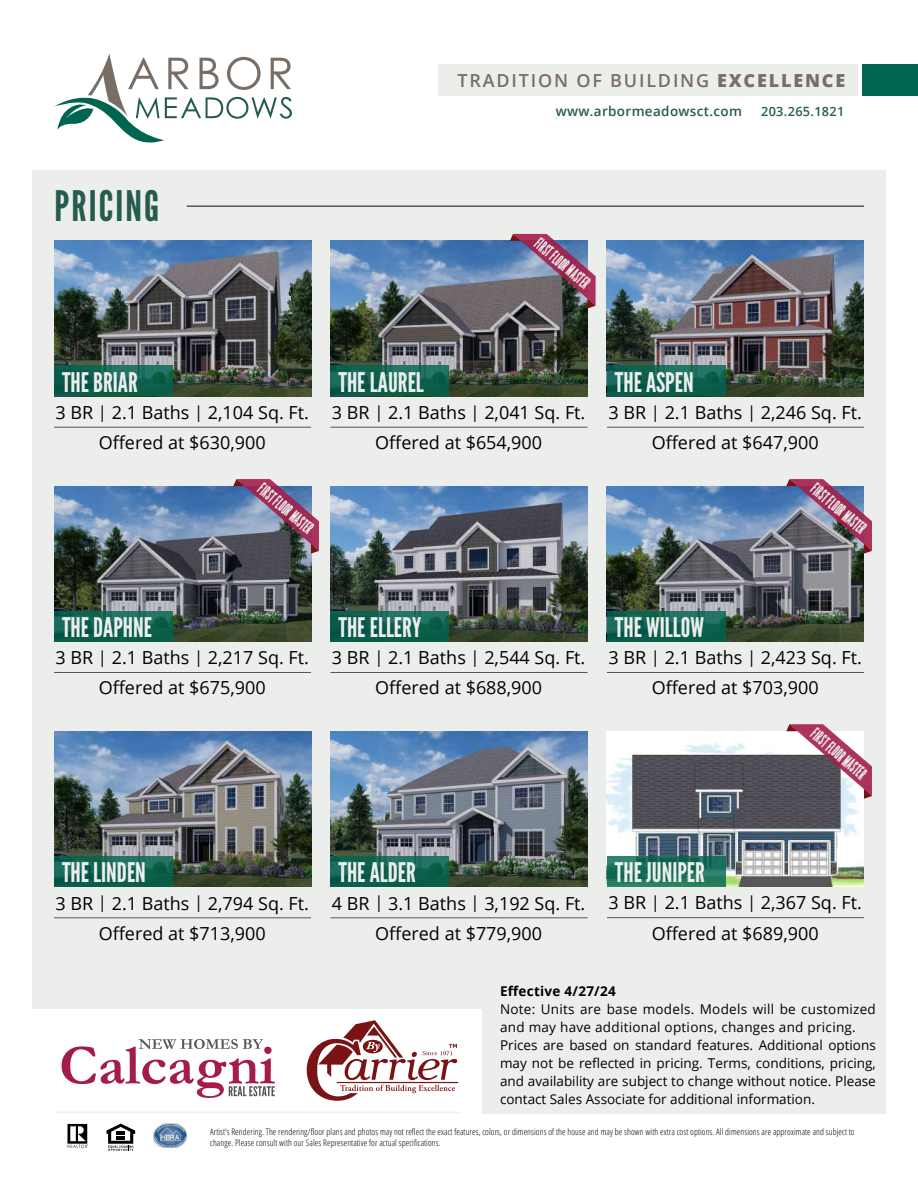
<style>
.page{position:relative;width:918px;height:1188px;background:#fff}
.page>*{position:absolute;margin:0;border:0;box-sizing:border-box;transform-origin:0 0}
.t1{font:42px "League Gothic";letter-spacing:.05em;color:#255c4f}
.t2{font:27px "League Gothic";color:#eceeec}
.t3{font:18px "Open Sans";color:#000}
.t4{font:600 18px "Open Sans";letter-spacing:.1em;color:#796e66}
.t5{font:condensed 16.5px "League Gothic";color:#eceeec}
.t6{font:13.5px/18px "Open Sans";color:#000}
.t7{font:600 13.5px "Open Sans";letter-spacing:.025em;color:#255c4f}
.t8{font:700 13.5px "Open Sans";letter-spacing:.02em;color:#000}
.t9{font:600 12.75px "Open Sans";letter-spacing:.025em;color:#255c4f}
.t10{font:300 9px/10.8px "Open Sans Condensed";letter-spacing:.01em;color:#000}
.s1{font-weight:800}
.s2{font-size:16.5px}
</style>
<div class="page">
<div style="left:438px;top:64px;width:420px;height:32px;background:#eceeec"></div>
<div style="left:862px;top:64px;width:56px;height:32px;background:#006550"></div>
<svg style="left:54px;top:53px;width:238px;height:90px"></svg>
<hr style="left:55px;top:1112px;width:404px;height:1px;background:#eceeec">
<svg style="left:107px;top:1124px;width:28px;height:27px"></svg>
<svg style="left:68px;top:1124px;width:20px;height:24px"></svg>
<img style="left:153px;top:1124px;width:34px;height:24px">
<svg style="left:306px;top:1020px;width:152px;height:81px"></svg>
<svg style="left:62px;top:1039px;width:213px;height:59px"></svg>
<div style="left:32px;top:170px;width:854px;height:839px;background:#eceeec"></div>
<hr style="left:187px;top:205px;width:677px;height:2px;background:#55575a">
<div style="left:483px;top:980px;width:403px;height:134px;background:#eceeec"></div>
<img style="left:54px;top:241px;width:257px;height:155px">
<img style="left:54px;top:486px;width:257px;height:156px">
<img style="left:54px;top:731px;width:257px;height:156px">
<img style="left:607px;top:241px;width:257px;height:155px">
<img style="left:607px;top:486px;width:257px;height:156px">
<img style="left:607px;top:734px;width:257px;height:153px">
<img style="left:331px;top:241px;width:257px;height:155px">
<img style="left:331px;top:486px;width:257px;height:156px">
<img style="left:331px;top:731px;width:257px;height:156px">
<svg style="left:54px;top:366px;width:118px;height:30px;background:#0e604f"></svg>
<svg style="left:54px;top:611px;width:118px;height:31px;background:#106251"></svg>
<svg style="left:54px;top:856px;width:118px;height:31px;background:#106251"></svg>
<svg style="left:607px;top:366px;width:118px;height:30px;background:#0f6250"></svg>
<svg style="left:607px;top:611px;width:118px;height:31px;background:#106252"></svg>
<svg style="left:607px;top:856px;width:118px;height:31px;background:#1d725c"></svg>
<svg style="left:330px;top:366px;width:119px;height:30px;background:#106251"></svg>
<svg style="left:330px;top:611px;width:119px;height:31px;background:#0d604f"></svg>
<svg style="left:330px;top:856px;width:119px;height:31px;background:#106251"></svg>
<svg style="left:510px;top:234px;width:86px;height:74px;background:#866981"></svg>
<img style="left:786px;top:479px;width:86px;height:75px">
<svg style="left:786px;top:724px;width:86px;height:75px;background:#a27d8c"></svg>
<svg style="left:233px;top:479px;width:86px;height:75px;background:#826984"></svg>
<hr style="left:54px;top:427px;width:257px;height:1px;background:#55575a">
<hr style="left:330px;top:427px;width:258px;height:1px;background:#55575a">
<hr style="left:607px;top:427px;width:257px;height:1px;background:#55575a">
<hr style="left:54px;top:672px;width:257px;height:1px;background:#55575a">
<hr style="left:330px;top:672px;width:258px;height:1px;background:#55575a">
<hr style="left:607px;top:672px;width:257px;height:1px;background:#55575a">
<hr style="left:607px;top:917px;width:257px;height:1px;background:#55575a">
<hr style="left:54px;top:918px;width:257px;height:1px;background:#55575a">
<hr style="left:330px;top:918px;width:258px;height:1px;background:#55575a">
<h1 class="t1" style="left:55px;top:181px;width:106px">PRICING</h1>
<p class="t4" style="left:458px;top:68px;width:389px">TRADITION OF BUILDING <span class="s1">EXCELLENCE</span></p>
<p class="t7" style="left:556px;top:102px;width:188px">www.arbormeadowsct.com</p>
<p class="t9" style="left:761px;top:103px;width:85px">203.265.1821</p>
<p class="t5" style="left:544px;top:234px;width:69px;rotate:41deg">FIRST FLOOR MASTER</p>
<h2 class="t2" style="left:62px;top:366px;width:77px">THE BRIAR</h2>
<h2 class="t2" style="left:339px;top:366px;width:87px">THE LAUREL</h2>
<h2 class="t2" style="left:615px;top:366px;width:80px">THE ASPEN</h2>
<p class="t3" style="left:56px;top:400px;width:255px">3 BR <span class="s2">|</span> 2.1 Baths <span class="s2">|</span> 2,104 Sq. Ft.</p>
<p class="t3" style="left:332px;top:400px;width:255px">3 BR <span class="s2">|</span> 2.1 Baths <span class="s2">|</span> 2,041 Sq. Ft.</p>
<p class="t3" style="left:608px;top:400px;width:255px">3 BR <span class="s2">|</span> 2.1 Baths <span class="s2">|</span> 2,246 Sq. Ft.</p>
<p class="t3" style="left:99px;top:430px;width:169px">Offered at $630,900</p>
<p class="t3" style="left:375px;top:430px;width:169px">Offered at $654,900</p>
<p class="t3" style="left:652px;top:430px;width:169px">Offered at $647,900</p>
<p class="t5" style="left:267px;top:479px;width:69px;rotate:41deg">FIRST FLOOR MASTER</p>
<p class="t5" style="left:820px;top:479px;width:69px;rotate:41deg">FIRST FLOOR MASTER</p>
<h2 class="t2" style="left:62px;top:612px;width:92px">THE DAPHNE</h2>
<h2 class="t2" style="left:339px;top:611px;width:84px">THE ELLERY</h2>
<h2 class="t2" style="left:615px;top:611px;width:91px">THE WILLOW</h2>
<p class="t3" style="left:56px;top:645px;width:255px">3 BR <span class="s2">|</span> 2.1 Baths <span class="s2">|</span> 2,217 Sq. Ft.</p>
<p class="t3" style="left:332px;top:645px;width:255px">3 BR <span class="s2">|</span> 2.1 Baths <span class="s2">|</span> 2,544 Sq. Ft.</p>
<p class="t3" style="left:608px;top:645px;width:255px">3 BR <span class="s2">|</span> 2.1 Baths <span class="s2">|</span> 2,423 Sq. Ft.</p>
<p class="t3" style="left:99px;top:676px;width:169px">Offered at $675,900</p>
<p class="t3" style="left:375px;top:676px;width:169px">Offered at $688,900</p>
<p class="t3" style="left:652px;top:676px;width:169px">Offered at $703,900</p>
<p class="t5" style="left:820px;top:724px;width:69px;rotate:41deg">FIRST FLOOR MASTER</p>
<h2 class="t2" style="left:62px;top:857px;width:85px">THE LINDEN</h2>
<h2 class="t2" style="left:339px;top:857px;width:79px">THE ALDER</h2>
<h2 class="t2" style="left:615px;top:857px;width:91px">THE JUNIPER</h2>
<p class="t3" style="left:56px;top:891px;width:255px">3 BR <span class="s2">|</span> 2.1 Baths <span class="s2">|</span> 2,794 Sq. Ft.</p>
<p class="t3" style="left:332px;top:891px;width:255px">4 BR <span class="s2">|</span> 3.1 Baths <span class="s2">|</span> 3,192 Sq. Ft.</p>
<p class="t3" style="left:608px;top:891px;width:255px">3 BR <span class="s2">|</span> 2.1 Baths <span class="s2">|</span> 2,367 Sq. Ft.</p>
<p class="t3" style="left:99px;top:921px;width:169px">Offered at $713,900</p>
<p class="t3" style="left:375px;top:921px;width:169px">Offered at $779,900</p>
<p class="t3" style="left:652px;top:921px;width:169px">Offered at $689,900</p>
<p class="t8" style="left:500px;top:982px;width:117px">Effective 4/27/24</p>
<p class="t6" style="left:500px;top:1000px;width:377px">Note: Units are base models. Models will be customized and may have additional options, changes and pricing.<br>Prices are based on standard features. Additional options may not be reflected in pricing. Terms, conditions, pricing, and availability are subject to change without notice. Please contact Sales Associate for additional information.</p>
<p class="t10" style="left:210px;top:1126px;width:646px">Artist’s Rendering. The rendering/floor plans and photos may not reflect the exact features, colors, or dimensions of the house and may be shown with extra cost options. All dimensions are approximate and subject to change. Please consult with our Sales Representative for actual specifications.</p>
</div>
